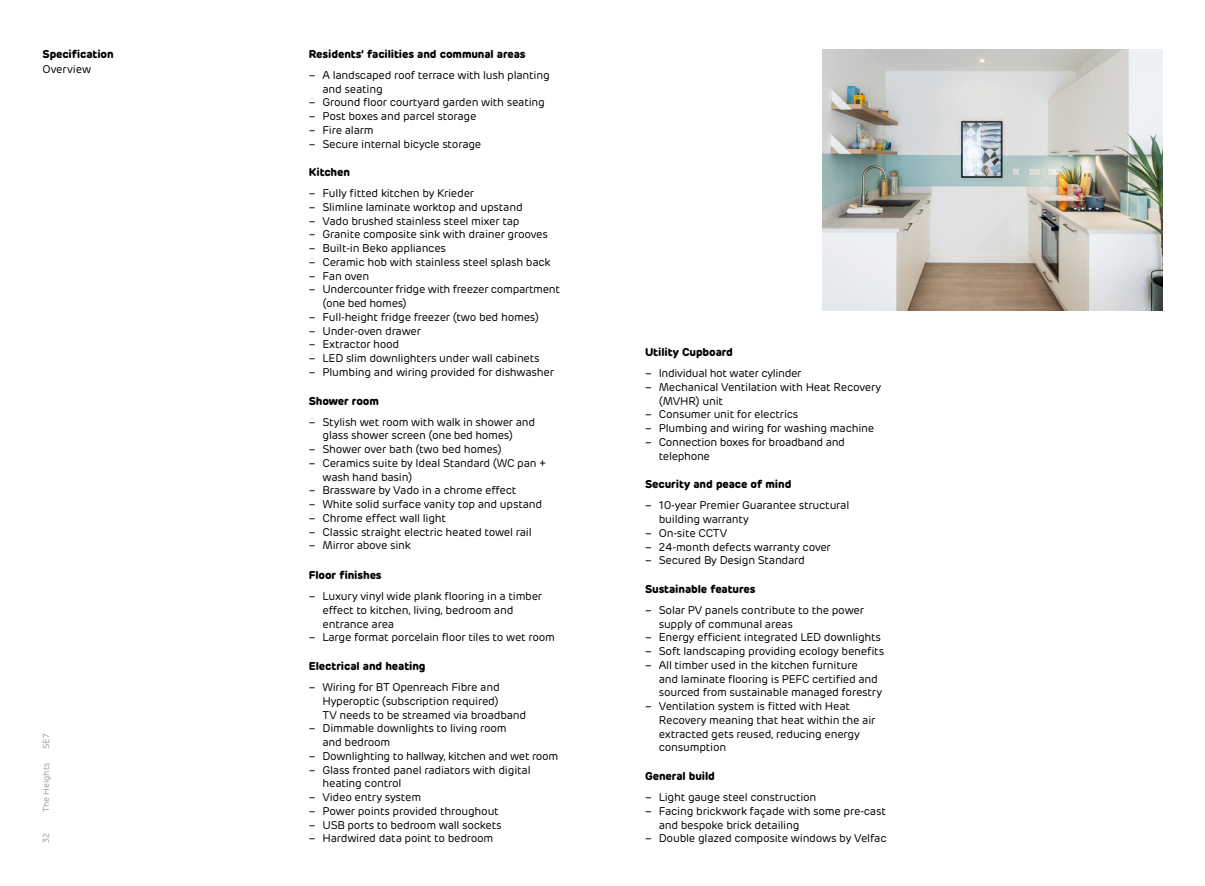
<style>
.page{position:relative;width:1205px;height:886px;background:#fff}
.page>*{position:absolute;margin:0;border:0;box-sizing:border-box;transform-origin:0 0}
.t1{font:11.25px/13.8px "Rubrik";letter-spacing:-.02em;color:#000}
.t2{font:700 11.25px "Rubrik";letter-spacing:-.01em;color:#000}
.t3{font:8.75px "Rubrik";letter-spacing:-.01em;color:#9c9c9d}
</style>
<div class="page">
<img style="left:822px;top:50px;width:340px;height:260px">
<p class="t2" style="left:43px;top:47px;width:73px">Specification</p>
<p class="t1" style="left:43px;top:62px;width:50px">Overview</p>
<p class="t3" style="left:40px;top:749px;width:17px;rotate:-90deg">SE7</p>
<p class="t3" style="left:40px;top:812px;width:51px;rotate:-90deg">The Heights</p>
<p class="t3" style="left:40px;top:843px;width:12px;rotate:-90deg">32</p>
<p class="t2" style="left:309px;top:47px;width:218px">Residents’ facilities and communal areas</p>
<p class="t1" style="left:322px;top:68px;width:229px;text-indent:-14px">– A landscaped roof terrace with lush planting and seating</p>
<p class="t1" style="left:309px;top:96px;width:238px">– Ground floor courtyard garden with seating</p>
<p class="t1" style="left:309px;top:109px;width:169px">– Post boxes and parcel storage</p>
<p class="t1" style="left:309px;top:123px;width:66px">– Fire alarm</p>
<p class="t1" style="left:309px;top:137px;width:174px">– Secure internal bicycle storage</p>
<p class="t2" style="left:309px;top:165px;width:43px">Kitchen</p>
<p class="t1" style="left:309px;top:186px;width:167px">– Fully fitted kitchen by Krieder</p>
<p class="t1" style="left:309px;top:200px;width:215px">– Slimline laminate worktop and upstand</p>
<p class="t1" style="left:309px;top:214px;width:212px">– Vado brushed stainless steel mixer tap</p>
<p class="t1" style="left:309px;top:228px;width:241px">– Granite composite sink with drainer grooves</p>
<p class="t1" style="left:309px;top:241px;width:139px">– Built-in Beko appliances</p>
<p class="t1" style="left:309px;top:255px;width:243px">– Ceramic hob with stainless steel splash back</p>
<p class="t1" style="left:309px;top:269px;width:62px">– Fan oven</p>
<p class="t1" style="left:322px;top:283px;width:239px;text-indent:-14px">– Undercounter fridge with freezer compartment (one bed homes)</p>
<p class="t1" style="left:309px;top:310px;width:232px">– Full-height fridge freezer (two bed homes)</p>
<p class="t1" style="left:309px;top:324px;width:114px">– Under-oven drawer</p>
<p class="t1" style="left:309px;top:338px;width:92px">– Extractor hood</p>
<p class="t1" style="left:309px;top:351px;width:232px">– LED slim downlighters under wall cabinets</p>
<p class="t1" style="left:309px;top:365px;width:247px">– Plumbing and wiring provided for dishwasher</p>
<p class="t2" style="left:309px;top:394px;width:72px">Shower room</p>
<p class="t1" style="left:322px;top:415px;width:214px;text-indent:-14px">– Stylish wet room with walk in shower and glass shower screen (one bed homes)</p>
<p class="t1" style="left:309px;top:442px;width:195px">– Shower over bath (two bed homes)</p>
<p class="t1" style="left:322px;top:456px;width:225px;text-indent:-14px">– Ceramics suite by Ideal Standard (WC pan + wash hand basin)</p>
<p class="t1" style="left:309px;top:483px;width:209px">– Brassware by Vado in a chrome effect</p>
<p class="t1" style="left:309px;top:497px;width:235px">– White solid surface vanity top and upstand</p>
<p class="t1" style="left:309px;top:511px;width:139px">– Chrome effect wall light</p>
<p class="t1" style="left:309px;top:525px;width:224px">– Classic straight electric heated towel rail</p>
<p class="t1" style="left:309px;top:538px;width:104px">– Mirror above sink</p>
<p class="t2" style="left:309px;top:568px;width:74px">Floor finishes</p>
<p class="t1" style="left:322px;top:589px;width:221px;text-indent:-14px">– Luxury vinyl wide plank flooring in a timber effect to kitchen, living, bedroom and entrance area</p>
<p class="t1" style="left:309px;top:630px;width:248px">– Large format porcelain floor tiles to wet room</p>
<p class="t2" style="left:309px;top:659px;width:118px">Electrical and heating</p>
<p class="t1" style="left:322px;top:680px;width:205px;text-indent:-14px">– Wiring for BT Openreach Fibre and<br>Hyperoptic (subscription required)<br>TV needs to be streamed via broadband</p>
<p class="t1" style="left:322px;top:721px;width:186px;text-indent:-14px">– Dimmable downlights to living room and bedroom</p>
<p class="t1" style="left:309px;top:749px;width:251px">– Downlighting to hallway, kitchen and wet room</p>
<p class="t1" style="left:322px;top:763px;width:210px;text-indent:-14px">– Glass fronted panel radiators with digital heating control</p>
<p class="t1" style="left:309px;top:790px;width:114px">– Video entry system</p>
<p class="t1" style="left:309px;top:804px;width:192px">– Power points provided throughout</p>
<p class="t1" style="left:309px;top:818px;width:194px">– USB ports to bedroom wall sockets</p>
<p class="t1" style="left:309px;top:831px;width:186px">– Hardwired data point to bedroom</p>
<p class="t2" style="left:645px;top:345px;width:90px">Utility Cupboard</p>
<p class="t1" style="left:645px;top:366px;width:158px">– Individual hot water cylinder</p>
<p class="t1" style="left:659px;top:380px;width:224px;text-indent:-14px">– Mechanical Ventilation with Heat Recovery (MVHR) unit</p>
<p class="t1" style="left:645px;top:408px;width:155px">– Consumer unit for electrics</p>
<p class="t1" style="left:645px;top:421px;width:231px">– Plumbing and wiring for washing machine</p>
<p class="t1" style="left:659px;top:435px;width:188px;text-indent:-14px">– Connection boxes for broadband and telephone</p>
<p class="t2" style="left:645px;top:477px;width:148px">Security and peace of mind</p>
<p class="t1" style="left:659px;top:498px;width:192px;text-indent:-14px">– 10-year Premier Guarantee structural building warranty</p>
<p class="t1" style="left:645px;top:526px;width:84px">– On-site CCTV</p>
<p class="t1" style="left:645px;top:540px;width:187px">– 24-month defects warranty cover</p>
<p class="t1" style="left:645px;top:553px;width:161px">– Secured By Design Standard</p>
<p class="t2" style="left:645px;top:582px;width:112px">Sustainable features</p>
<p class="t1" style="left:659px;top:603px;width:207px;text-indent:-14px">– Solar PV panels contribute to the power supply of communal areas</p>
<p class="t1" style="left:645px;top:630px;width:237px">– Energy efficient integrated LED downlights</p>
<p class="t1" style="left:645px;top:644px;width:241px">– Soft landscaping providing ecology benefits</p>
<p class="t1" style="left:659px;top:658px;width:225px;text-indent:-14px">– All timber used in the kitchen furniture<br>and laminate flooring is PEFC certified and sourced from sustainable managed forestry</p>
<p class="t1" style="left:659px;top:699px;width:218px;text-indent:-14px">– Ventilation system is fitted with Heat Recovery meaning that heat within the air extracted gets reused, reducing energy consumption</p>
<p class="t2" style="left:645px;top:769px;width:72px">General build</p>
<p class="t1" style="left:645px;top:790px;width:173px">– Light gauge steel construction</p>
<p class="t1" style="left:659px;top:804px;width:229px;text-indent:-14px">– Facing brickwork façade with some pre-cast and bespoke brick detailing</p>
<p class="t1" style="left:645px;top:831px;width:243px">– Double glazed composite windows by Velfac</p>
</div>
